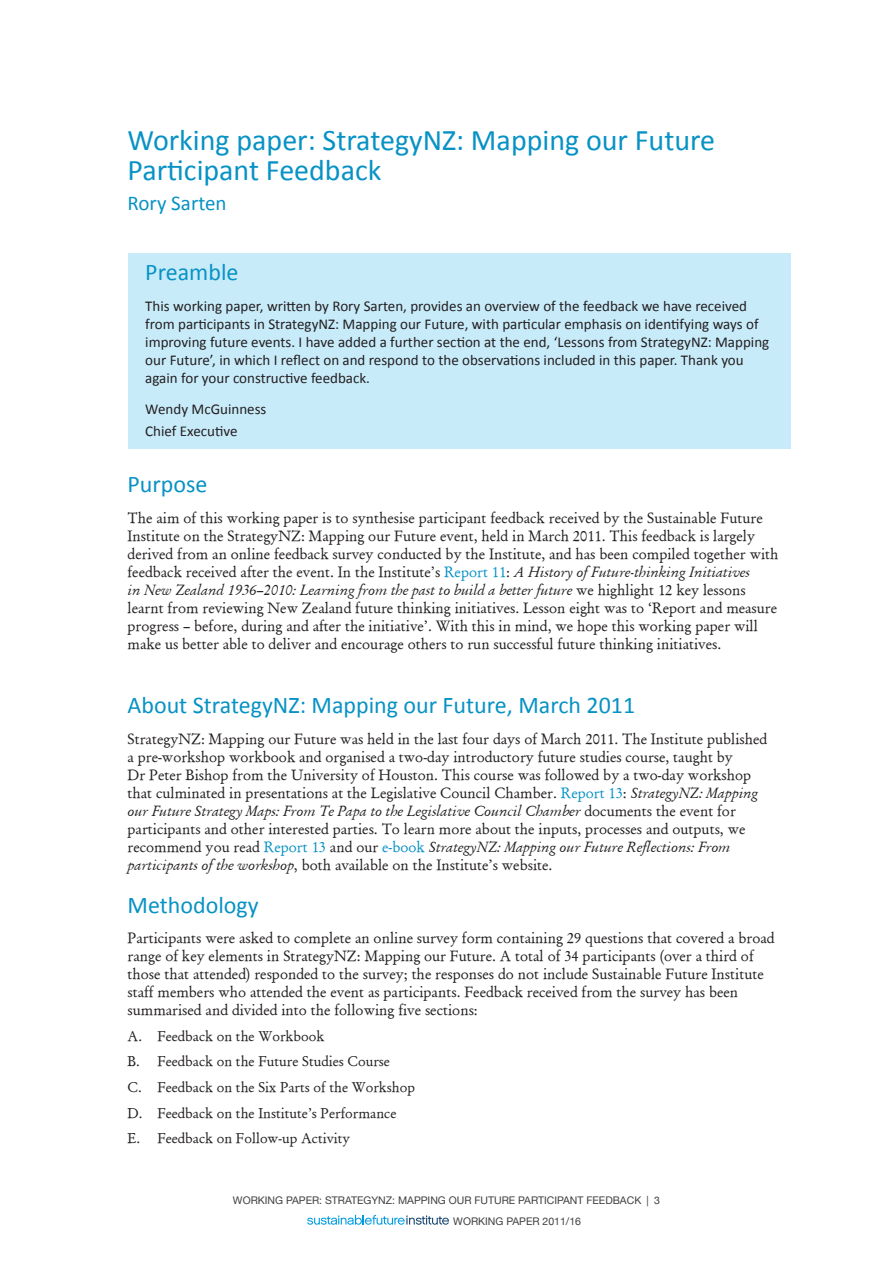
<style>
.page{position:relative;width:893px;height:1263px;background:#fff}
.page>*{position:absolute;margin:0;border:0;box-sizing:border-box;transform-origin:0 0}
.Main_title_1{font:30px/30px "Calibri";color:#0792c5}
.Main_title_1_1{font:24px "Calibri";color:#0792c5}
.Main_title_1-2{font:21px "Calibri";color:#0792c5}
.body{font:15px/18px "Garamond Macronby Paul Kennett";color:#231f20}
.table_text{font:15px/18px "Calibri";color:#231f20}
.t1{font:14.25px "Garamond Macronby Paul Kennett";color:#231f20}
.t2{font:10.5px/20.9px "Helvetica Neue";color:#3e3e3f}
.s1{color:#0792c5}
.s2{font-family:"Garamond Macron Italics By Paul Kennett"}
</style>
<div class="page">
<svg style="left:307px;top:1215px;width:142px;height:10px"></svg>
<div style="left:128px;top:253px;width:663px;height:196px;background:#c8ebfa"></div>
<p class="Main_title_1" style="left:128px;top:125px;width:589px">Working paper: StrategyNZ: Mapping our Future<br>Participant Feedback</p>
<p class="Main_title_1-2" style="left:128px;top:190px;width:101px">Rory Sarten</p>
<p class="Main_title_1_1" style="left:145px;top:257px;width:95px">Preamble</p>
<p class="table_text" style="left:145px;top:297px;width:625px">This working paper, written by Rory Sarten, provides an overview of the feedback we have received from participants in StrategyNZ: Mapping our Future, with particular emphasis on identifying ways of improving future events. I have added a further section at the end, ‘Lessons from StrategyNZ: Mapping our Future’, in which I reflect on and respond to the observations included in this paper. Thank you again for your constructive feedback.</p>
<p class="table_text" style="left:145px;top:400px;width:123px">Wendy McGuinness</p>
<p class="table_text" style="left:145px;top:422px;width:94px">Chief Executive</p>
<p class="Main_title_1_1" style="left:128px;top:469px;width:81px">Purpose</p>
<p class="body" style="left:128px;top:508px;width:652px">The aim of this working paper is to synthesise participant feedback received by the Sustainable Future Institute on the StrategyNZ: Mapping our Future event, held in March 2011. This feedback is largely derived from an online feedback survey conducted by the Institute, and has been compiled together with feedback received after the event. In the Institute’s <span class="s1">Report 11</span>: <span class="s2">A History of Future-thinking Initiatives<br>in New Zealand 1936–2010: Learning from the past to build a better future</span> we highlight 12 key lessons learnt from reviewing New Zealand future thinking initiatives. Lesson eight was to ‘Report and measure progress – before, during and after the initiative’. With this in mind, we hope this working paper will make us better able to deliver and encourage others to run successful future thinking initiatives.</p>
<p class="Main_title_1_1" style="left:128px;top:690px;width:509px">About StrategyNZ: Mapping our Future, March 2011</p>
<p class="body" style="left:128px;top:729px;width:641px">StrategyNZ: Mapping our Future was held in the last four days of March 2011. The Institute published a pre-workshop workbook and organised a two-day introductory future studies course, taught by<br>Dr Peter Bishop from the University of Houston. This course was followed by a two-day workshop that culminated in presentations at the Legislative Council Chamber. <span class="s1">Report 13</span>: <span class="s2">StrategyNZ: Mapping our Future Strategy Maps: From Te Papa to the Legislative Council Chamber</span> documents the event for participants and other interested parties. To learn more about the inputs, processes and outputs, we recommend you read <span class="s1">Report 13</span> and our <span class="s1">e-book</span> <span class="s2">StrategyNZ: Mapping our Future Reflections: From participants of the workshop</span>, both available on the Institute’s website.</p>
<p class="Main_title_1_1" style="left:128px;top:889px;width:133px">Methodology</p>
<p class="body" style="left:128px;top:928px;width:649px">Participants were asked to complete an online survey form containing 29 questions that covered a broad range of key elements in StrategyNZ: Mapping our Future. A total of 34 participants (over a third of those that attended) responded to the survey; the responses do not include Sustainable Future Institute staff members who attended the event as participants. Feedback received from the survey has been summarised and divided into the following five sections:</p>
<p class="t1" style="left:128px;top:1026px;width:198px">A. Feedback on the Workbook</p>
<p class="t1" style="left:128px;top:1052px;width:264px">B. Feedback on the Future Studies Course</p>
<p class="t1" style="left:128px;top:1077px;width:289px">C. Feedback on the Six Parts of the Workshop</p>
<p class="t1" style="left:128px;top:1103px;width:270px">D. Feedback on the Institute’s Performance</p>
<p class="t1" style="left:128px;top:1129px;width:224px">E. Feedback on Follow-up Activity</p>
<p class="t2" style="left:453px;top:1190px;width:208px;text-indent:-220px">WORKING PAPER: STRATEGYNZ: MAPPING OUR FUTURE PARTICIPANT FEEDBACK | 3<br>WORKING PAPER 2011/16</p>
</div>
